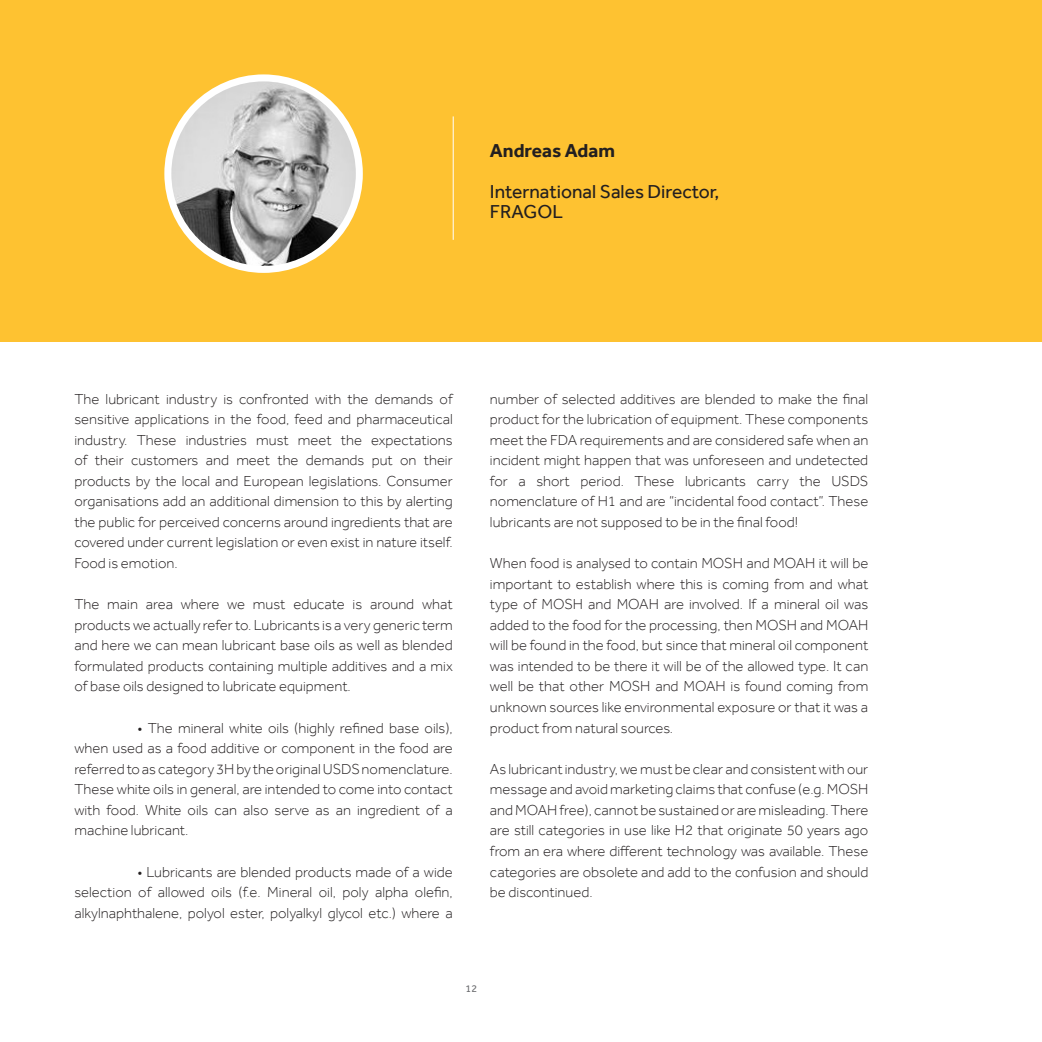
<style>
.page{position:relative;width:1042px;height:1042px;background:#fff}
.page>*{position:absolute;margin:0;border:0;box-sizing:border-box;transform-origin:0 0}
.t1{font:19.25px "Effra";color:#231f20}
.t2{font:700 19.25px "Effra";color:#231f20}
.Body{font:300 14.88px/20.7px "Effra";color:#231f20;text-align:justify}
.t3{font:10.5px "Effra";color:#6c6d70}
</style>
<div class="page">
<div style="left:0;top:0;width:1042px;height:342px;background:#fec231"></div>
<img style="left:168px;top:78px;width:191px;height:191px;border-radius:96px">
<div style="left:164px;top:74px;width:199px;height:199px;border:7px solid #fff;border-radius:50%"></div>
<hr style="left:453px;top:116px;width:1px;height:124px;background:#fff">
<p class="t2" style="left:490px;top:139px;width:127px">Andreas Adam</p>
<p class="t1" style="left:490px;top:180px;width:231px">International Sales Director,</p>
<p class="t1" style="left:490px;top:200px;width:74px">FRAGOL</p>
<p class="Body" style="left:74px;top:388px;width:380px">The lubricant industry is confronted with the demands of sensitive applications in the food, feed and pharmaceutical industry. These industries must meet the expectations of their customers and meet the demands put on their products by the local and European legislations. Consumer organisations add an additional dimension to this by alerting the public for perceived concerns around ingredients that are covered under current legislation or even exist in nature itself.<br>Food is emotion.</p>
<p class="Body" style="left:74px;top:594px;width:380px">The main area where we must educate is around what products we actually refer to. Lubricants is a very generic term and here we can mean lubricant base oils as well as blended formulated products containing multiple additives and a mix of base oils designed to lubricate equipment.</p>
<p class="Body" style="left:74px;top:717px;width:380px;text-indent:63px">• The mineral white oils (highly refined base oils), when used as a food additive or component in the food are referred to as category 3H by the original USDS nomenclature.<br>These white oils in general, are intended to come into contact with food. White oils can also serve as an ingredient of a machine lubricant.</p>
<p class="Body" style="left:74px;top:861px;width:380px;text-indent:63px">• Lubricants are blended products made of a wide selection of allowed oils (f.e. Mineral oil, poly alpha olefin, alkylnaphthalene, polyol ester, polyalkyl glycol etc.) where a</p>
<p class="Body" style="left:490px;top:388px;width:380px">number of selected additives are blended to make the final product for the lubrication of equipment. These components meet the FDA requirements and are considered safe when an incident might happen that was unforeseen and undetected for a short period. These lubricants carry the USDS nomenclature of H1 and are “incidental food contact”. These lubricants are not supposed to be in the final food!</p>
<p class="Body" style="left:490px;top:553px;width:380px">When food is analysed to contain MOSH and MOAH it will be important to establish where this is coming from and what type of MOSH and MOAH are involved. If a mineral oil was added to the food for the processing, then MOSH and MOAH will be found in the food, but since that mineral oil component was intended to be there it will be of the allowed type. It can well be that other MOSH and MOAH is found coming from unknown sources like environmental exposure or that it was a product from natural sources.</p>
<p class="Body" style="left:490px;top:758px;width:380px">As lubricant industry, we must be clear and consistent with our message and avoid marketing claims that confuse (e.g. MOSH andMOAHfree), cannot be sustainedor aremisleading.There are still categories in use like H2 that originate 50 years ago from an era where different technology was available. These categories are obsolete and add to the confusion and should be discontinued.</p>
<p class="t3" style="left:466px;top:982px;width:13px">12</p>
</div>
